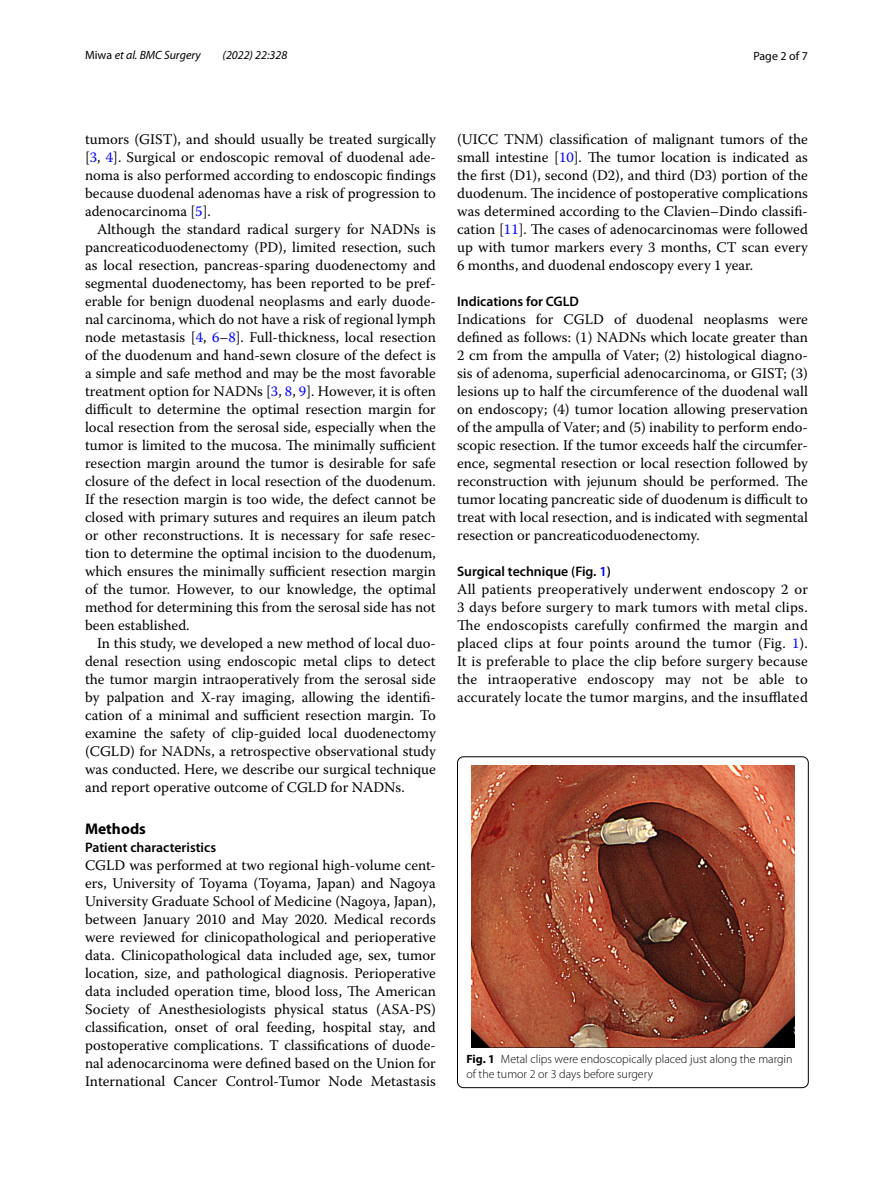
<style>
.page{position:relative;width:893px;height:1187px;background:#fff}
.page>*{position:absolute;margin:0;border:0;box-sizing:border-box;transform-origin:0 0}
.t1{font:700 15.45px "Myriad Pro";color:#000}
.t2{font:14.7px/18px "Warnock Pro";color:#000;text-align:justify}
.t3{font:600 13.8px "Myriad Pro";color:#000}
.t4{font:300 12px/15px "Myriad Pro";color:#000}
.t5{font:italic 12px "Myriad Pro";color:#000}
.t6{font:12px "Myriad Pro";color:#000}
.s1{font-style:normal}
.s2{color:#00f}
.s3{font-weight:700}
</style>
<div class="page">
<img style="left:471px;top:765px;width:323px;height:282px">
<div style="left:457px;top:756px;width:351px;height:331px;border:1px solid #000;border-radius:6px"></div>
<p class="t5" style="left:85px;top:48px;width:117px"><span class="s1">Miwa</span> et al. BMC Surgery</p>
<p class="t5" style="left:223px;top:48px;width:66px">(2022) 22:328</p>
<p class="t6" style="left:753px;top:48px;width:56px">Page 2 of 7</p>
<p class="t2" style="left:85px;top:130px;width:352px">tumors (GIST), and should usually be treated surgically [<span class="s2">3</span>, <span class="s2">4</span>]. Surgical or endoscopic removal of duodenal ade&shy;noma is also performed according to endoscopic findings because duodenal adenomas have a risk of progression to adenocarcinoma [<span class="s2">5</span>].</p>
<p class="t2" style="left:85px;top:220px;width:352px;text-indent:12px">Although the standard radical surgery for NADNs is pancreaticoduodenectomy (PD), limited resection, such as local resection, pancreas-sparing duodenectomy and segmental duodenectomy, has been reported to be pref&shy;erable for benign duodenal neoplasms and early duode&shy;nal carcinoma, which do not have a risk of regional lymph node metastasis [<span class="s2">4</span>, <span class="s2">6</span>–<span class="s2">8</span>]. Full-thickness, local resection of the duodenum and hand-sewn closure of the defect is a simple and safe method and may be the most favorable treatment option for NADNs [<span class="s2">3</span>, <span class="s2">8</span>, <span class="s2">9</span>]. However, it is often difficult to determine the optimal resection margin for local resection from the serosal side, especially when the tumor is limited to the mucosa. The minimally sufficient resection margin around the tumor is desirable for safe closure of the defect in local resection of the duodenum.<br>If the resection margin is too wide, the defect cannot be closed with primary sutures and requires an ileum patch or other reconstructions. It is necessary for safe resec&shy;tion to determine the optimal incision to the duodenum, which ensures the minimally sufficient resection margin of the tumor. However, to our knowledge, the optimal method for determining this from the serosal side has not been established.</p>
<p class="t2" style="left:85px;top:634px;width:352px;text-indent:12px">In this study, we developed a new method of local duo&shy;denal resection using endoscopic metal clips to detect the tumor margin intraoperatively from the serosal side by palpation and X-ray imaging, allowing the identifi&shy;cation of a minimal and sufficient resection margin. To examine the safety of clip-guided local duodenectomy (CGLD) for NADNs, a retrospective observational study was conducted. Here, we describe our surgical technique and report operative outcome of CGLD for NADNs.</p>
<p class="t1" style="left:85px;top:818px;width:62px">Methods</p>
<p class="t3" style="left:85px;top:838px;width:133px">Patient characteristics</p>
<p class="t2" style="left:85px;top:855px;width:352px">CGLD was performed at two regional high-volume cent&shy;ers, University of Toyama (Toyama, Japan) and Nagoya University Graduate School of Medicine (Nagoya, Japan), between January 2010 and May 2020. Medical records were reviewed for clinicopathological and perioperative data. Clinicopathological data included age, sex, tumor location, size, and pathological diagnosis. Perioperative data included operation time, blood loss, The American Society of Anesthesiologists physical status (ASA-PS) classification, onset of oral feeding, hospital stay, and postoperative complications. T classifications of duode&shy;nal adenocarcinoma were defined based on the Union for International Cancer Control-Tumor Node Metastasis</p>
<p class="t2" style="left:457px;top:130px;width:352px">(UICC TNM) classification of malignant tumors of the small intestine [<span class="s2">10</span>]. The tumor location is indicated as the first (D1), second (D2), and third (D3) portion of the duodenum. The incidence of postoperative complications was determined according to the Clavien–Dindo classifi&shy;cation [<span class="s2">11</span>]. The cases of adenocarcinomas were followed up with tumor markers every 3 months, CT scan every 6 months, and duodenal endoscopy every 1 year.</p>
<p class="t3" style="left:457px;top:292px;width:123px">Indications for CGLD</p>
<p class="t2" style="left:457px;top:310px;width:352px">Indications for CGLD of duodenal neoplasms were defined as follows: (1) NADNs which locate greater than 2 cm from the ampulla of Vater; (2) histological diagno&shy;sis of adenoma, superficial adenocarcinoma, or GIST; (3) lesions up to half the circumference of the duodenal wall on endoscopy; (4) tumor location allowing preservation of the ampulla of Vater; and (5) inability to perform endo&shy;scopic resection. If the tumor exceeds half the circumfer&shy;ence, segmental resection or local resection followed by reconstruction with jejunum should be performed. The tumor locating pancreatic side of duodenum is difficult to treat with local resection, and is indicated with segmental resection or pancreaticoduodenectomy.</p>
<p class="t3" style="left:457px;top:562px;width:155px">Surgical technique (Fig. <span class="s2">1</span>)</p>
<p class="t2" style="left:457px;top:580px;width:352px">All patients preoperatively underwent endoscopy 2 or 3 days before surgery to mark tumors with metal clips.<br>The endoscopists carefully confirmed the margin and placed clips at four points around the tumor (Fig. <span class="s2">1</span>).<br>It is preferable to place the clip before surgery because the intraoperative endoscopy may not be able to accurately locate the tumor margins, and the insufflated</p>
<p class="t4" style="left:466px;top:1051px;width:327px"><span class="s3">Fig. 1</span> Metal clips were endoscopically placed just along the margin of the tumor 2 or 3 days before surgery</p>
</div>
